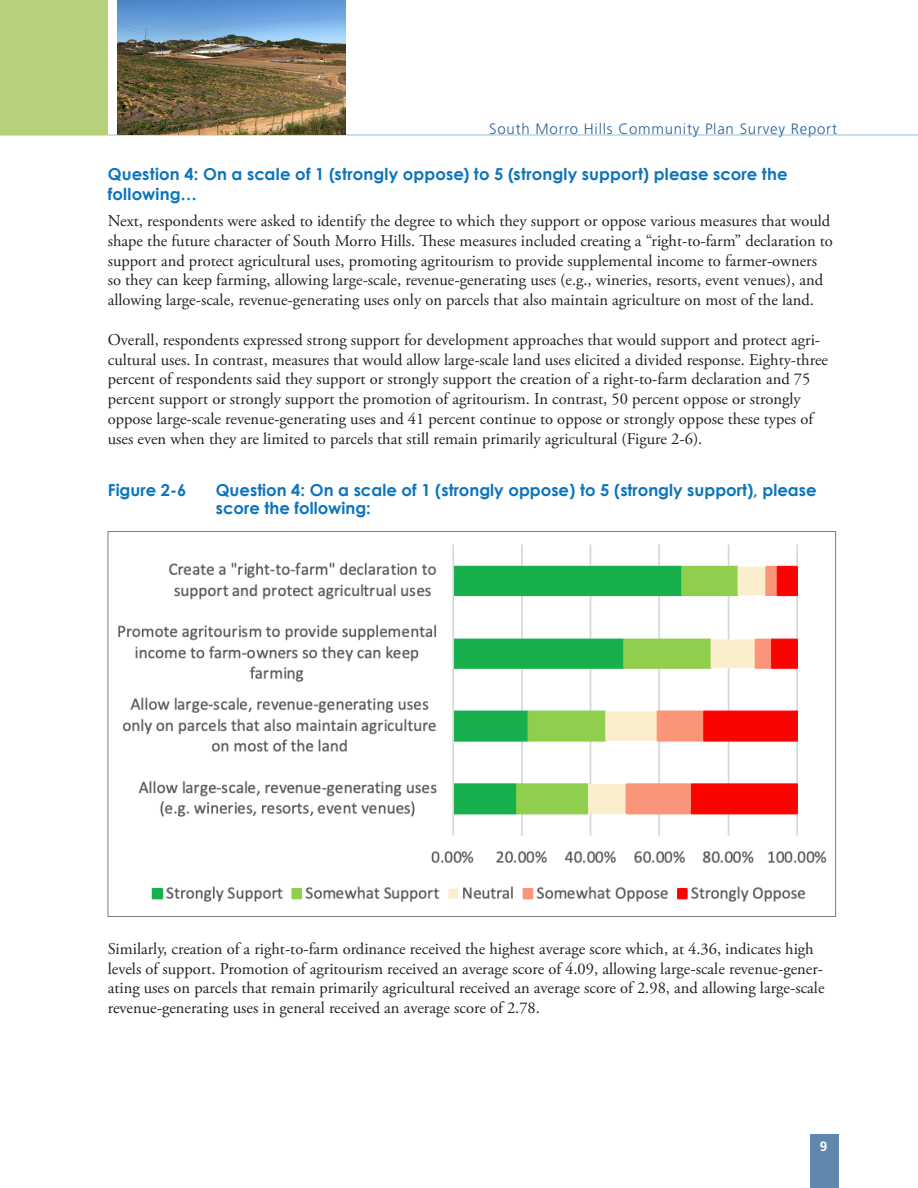
<style>
.page{position:relative;width:918px;height:1188px;background:#fff}
.page>*{position:absolute;margin:0;border:0;box-sizing:border-box;transform-origin:0 0}
.Body{font:16.5px/19.8px "Adobe Garamond Pro";color:#231f20}
._3_Head{font:700 16.5px/19.5px "Century Gothic";color:#0c74bc}
.t1{font:300 15px "Frutiger LT Std";letter-spacing:.05em;color:#2b6194}
.t2{font:700 13.5px "Frutiger LT Std";color:#fff}
</style>
<div class="page">
<div style="left:810px;top:1134px;width:28px;height:54px;background:#6088ae"></div>
<hr style="left:0;top:135px;width:918px;height:1px;background:#8ec5dc">
<div style="left:0;top:0;width:108px;height:135px;background:#b5d17c"></div>
<img style="left:118px;top:544px;width:709px;height:358px">
<img style="left:117px;top:0;width:229px;height:135px">
<p class="t1" style="left:489px;top:120px;width:349px">South Morro Hills Community Plan Survey Report</p>
<p class="_3_Head" style="left:108px;top:164px;width:682px">Question 4: On a scale of 1 (strongly oppose) to 5 (strongly support) please score the following…</p>
<p class="Body" style="left:108px;top:212px;width:727px">Next, respondents were asked to identify the degree to which they support or oppose various measures that would shape the future character of South Morro Hills. These measures included creating a “right-to-farm” declaration to support and protect agricultural uses, promoting agritourism to provide supplemental income to farmer-owners so they can keep farming, allowing large-scale, revenue-generating uses (e.g., wineries, resorts, event venues), and allowing large-scale, revenue-generating uses only on parcels that also maintain agriculture on most of the land.</p>
<p class="Body" style="left:108px;top:330px;width:722px">Overall, respondents expressed strong support for development approaches that would support and protect agri&shy;cultural uses. In contrast, measures that would allow large-scale land uses elicited a divided response. Eighty-three percent of respondents said they support or strongly support the creation of a right-to-farm declaration and 75 percent support or strongly support the promotion of agritourism. In contrast, 50 percent oppose or strongly oppose large-scale revenue-generating uses and 41 percent continue to oppose or strongly oppose these types of uses even when they are limited to parcels that still remain primarily agricultural (Figure 2-6).</p>
<p class="_3_Head" style="left:108px;top:479px;width:80px">Figure 2-6</p>
<p class="_3_Head" style="left:216px;top:480px;width:602px;line-height:18px">Question 4: On a scale of 1 (strongly oppose) to 5 (strongly support), please score the following:</p>
<p class="Body" style="left:108px;top:939px;width:718px">Similarly, creation of a right-to-farm ordinance received the highest average score which, at 4.36, indicates high levels of support. Promotion of agritourism received an average score of 4.09, allowing large-scale revenue-gener&shy;ating uses on parcels that remain primarily agricultural received an average score of 2.98, and allowing large-scale revenue-generating uses in general received an average score of 2.78.</p>
<p class="t2" style="left:820px;top:1138px;width:9px">9</p>
</div>
